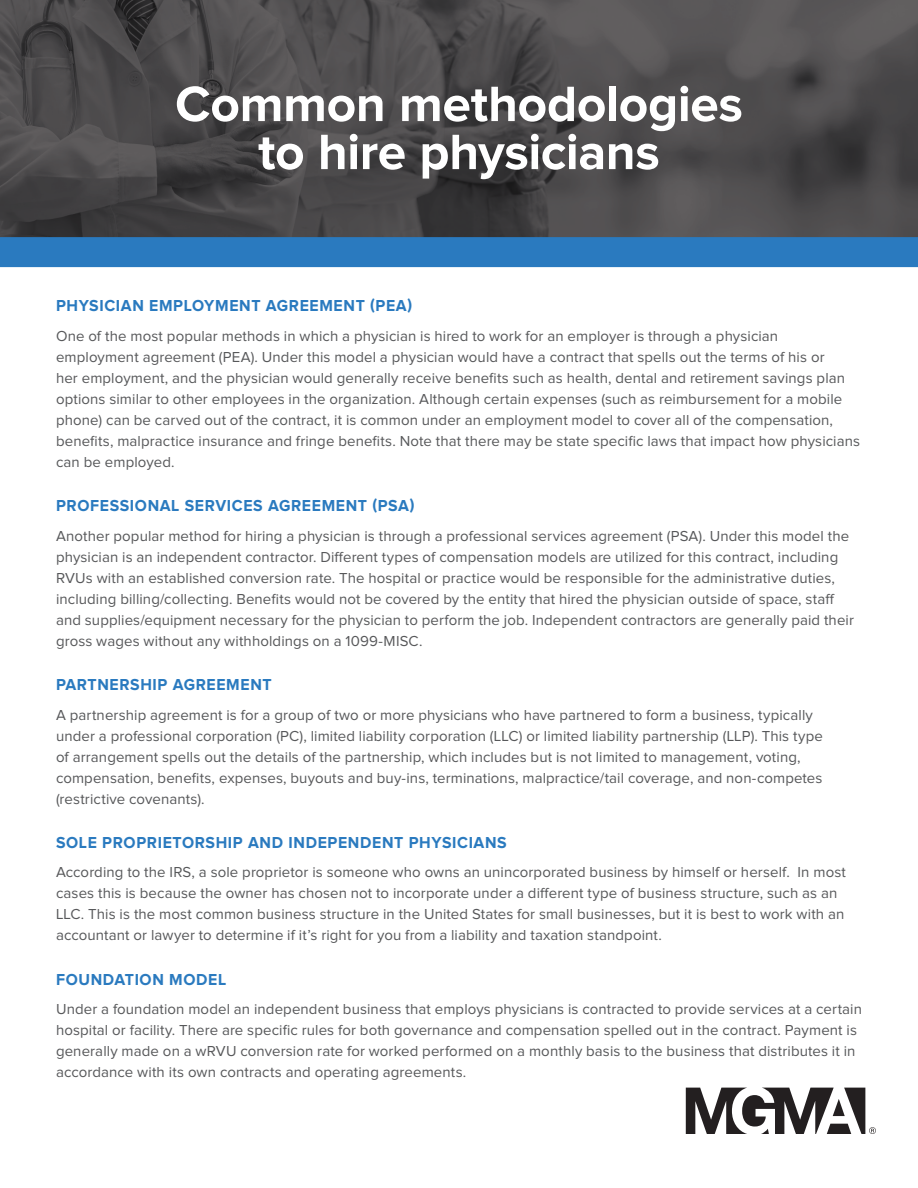
<style>
.page{position:relative;width:918px;height:1188px;background:#fff}
.page>*{position:absolute;margin:0;border:0;box-sizing:border-box;transform-origin:0 0}
.t1{font:700 51.45px/48px "Proxima Nova";letter-spacing:-.01em;color:#fff;text-align:center}
.t2{font:700 16.5px "Proxima Nova";letter-spacing:.04em;color:#2a7abf;scale:.96 1}
.t3{font:15px/21px "Proxima Nova";letter-spacing:.005em;color:#57585a}
</style>
<div class="page">
<svg style="left:686px;top:1088px;width:190px;height:46px"></svg>
<svg style="left:0;top:0;width:918px;height:237px;background:#4c4a4b"></svg>
<div style="left:0;top:237px;width:918px;height:30px;background:#2a7abf"></div>
<h1 class="t1" style="left:175px;top:82px;width:569px">Common methodologies to hire physicians</h1>
<p class="t2" style="left:56px;top:298px;width:373px">PHYSICIAN EMPLOYMENT AGREEMENT (PEA)</p>
<p class="t3" style="left:56px;top:326px;width:806px">One of the most popular methods in which a physician is hired to work for an employer is through a physician employment agreement (PEA). Under this model a physician would have a contract that spells out the terms of his or<br>her employment, and the physician would generally receive benefits such as health, dental and retirement savings plan options similar to other employees in the organization. Although certain expenses (such as reimbursement for a mobile phone) can be carved out of the contract, it is common under an employment model to cover all of the compensation, benefits, malpractice insurance and fringe benefits. Note that there may be state specific laws that impact how physicians can be employed.</p>
<p class="t2" style="left:56px;top:498px;width:375px">PROFESSIONAL SERVICES AGREEMENT (PSA)</p>
<p class="t3" style="left:56px;top:526px;width:799px">Another popular method for hiring a physician is through a professional services agreement (PSA). Under this model the physician is an independent contractor. Different types of compensation models are utilized for this contract, including RVUs with an established conversion rate. The hospital or practice would be responsible for the administrative duties, including billing/collecting. Benefits would not be covered by the entity that hired the physician outside of space, staff and supplies/equipment necessary for the physician to perform the job. Independent contractors are generally paid their gross wages without any withholdings on a 1099-MISC.</p>
<p class="t2" style="left:56px;top:677px;width:226px">PARTNERSHIP AGREEMENT</p>
<p class="t3" style="left:56px;top:705px;width:768px">A partnership agreement is for a group of two or more physicians who have partnered to form a business, typically under a professional corporation (PC), limited liability corporation (LLC) or limited liability partnership (LLP). This type of arrangement spells out the details of the partnership, which includes but is not limited to management, voting, compensation, benefits, expenses, buyouts and buy-ins, terminations, malpractice/tail coverage, and non-competes (restrictive covenants).</p>
<p class="t2" style="left:56px;top:835px;width:471px">SOLE PROPRIETORSHIP AND INDEPENDENT PHYSICIANS</p>
<p class="t3" style="left:56px;top:863px;width:792px">According to the IRS, a sole proprietor is someone who owns an unincorporated business by himself or herself. In most cases this is because the owner has chosen not to incorporate under a different type of business structure, such as an LLC. This is the most common business structure in the United States for small businesses, but it is best to work with an accountant or lawyer to determine if it’s right for you from a liability and taxation standpoint.</p>
<p class="t2" style="left:56px;top:972px;width:179px">FOUNDATION MODEL</p>
<p class="t3" style="left:56px;top:999px;width:808px">Under a foundation model an independent business that employs physicians is contracted to provide services at a certain hospital or facility. There are specific rules for both governance and compensation spelled out in the contract. Payment is generally made on a wRVU conversion rate for worked performed on a monthly basis to the business that distributes it in accordance with its own contracts and operating agreements.</p>
</div>
